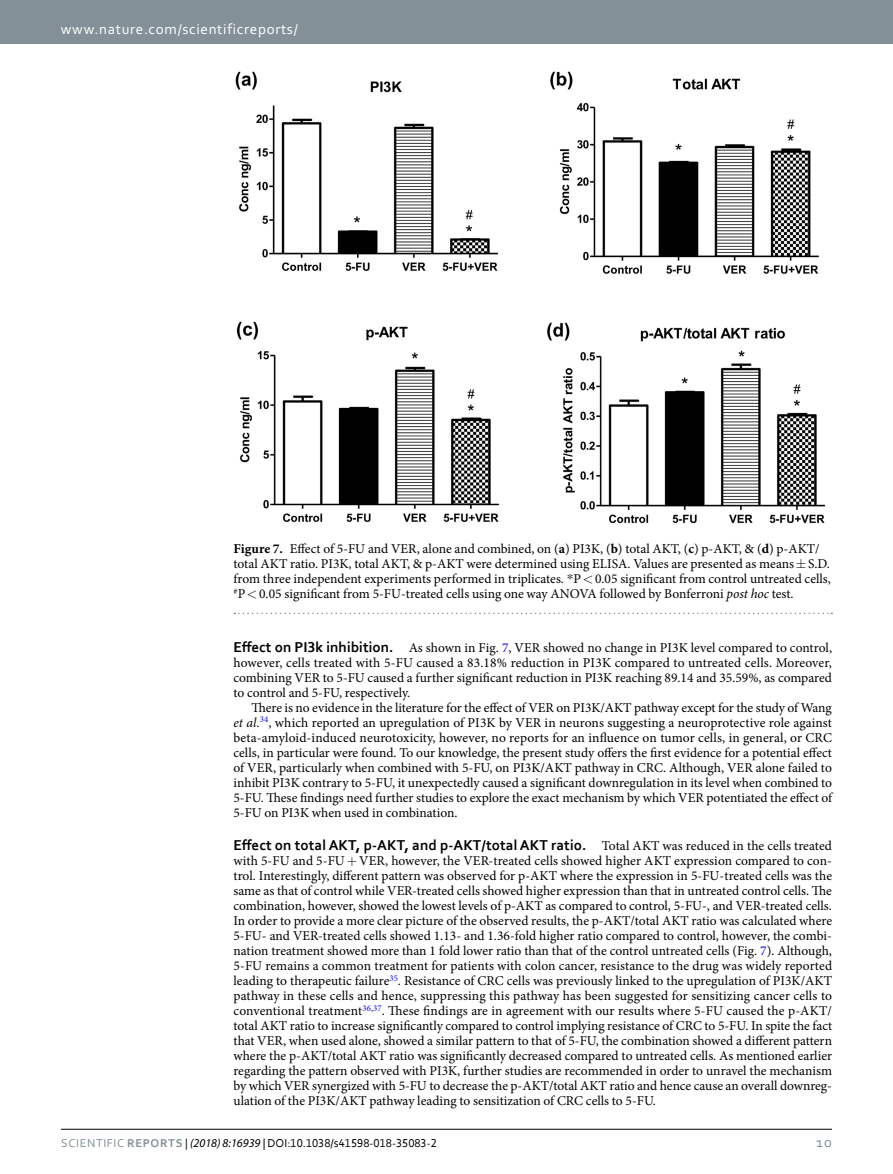
<style>
.page{position:relative;width:893px;height:1174px;background:#fff}
.page>*{position:absolute;margin:0;border:0;box-sizing:border-box;transform-origin:0 0}
.t1{font:700 15px "Corbel";letter-spacing:.005em;color:#000}
.t2{font:15px "Corbel 2";letter-spacing:.045em;color:#fff}
.t3{font:15px "Corbel 2";color:#839097}
.t4{font:13.5px/15px "Minion Pro";color:#000;text-align:justify}
.t5{font:12px "Corbel";color:#000}
.s1{font-weight:700}
.s2{font-family:"STIX General"}
.s3{font-style:italic}
.s4{font-family:"Corbel";font-weight:700;font-size:15px}
.s5{color:#00f}
.s6{font-family:"Minion Pro";font-weight:400;font-size:13.5px}
.s7{font-family:"Corbel 2";color:#839097}
.s8{font-family:"Corbel Bold 2";color:#839097}
.s9{font-family:"Corbel 2"}
.s10{font-family:"Myriad Pro";font-style:italic}
</style>
<div class="page">
<div style="left:0;top:0;width:893px;height:43px;background:#839097"></div>
<hr style="left:61px;top:1129px;width:771px;height:1px;background:#000">
<img style="left:235px;top:71px;width:591px;height:453px">
<svg style="left:234px;top:612px;width:598px;height:2px"></svg>
<p class="t2" style="left:61px;top:19px;width:238px">www.nature.com/scientificreports/</p>
<p class="t4" style="left:233px;top:541px;width:599px;text-align:left"><span class="s1">Figure 7.</span> Effect of 5-FU and VER, alone and combined, on (<span class="s1">a</span>) PI3K, (<span class="s1">b</span>) total AKT, (<span class="s1">c</span>) p-AKT, &amp; (<span class="s1">d</span>) p-AKT/ total AKT ratio. PI3K, total AKT, &amp; p-AKT were determined using ELISA. Values are presented as means S.D. from three independent experiments performed in triplicates. <span class="s2">*</span>P 0.05 significant from control untreated cells, <sup>#</sup>P 0.05 significant from 5-FU-treated cells using one way ANOVA followed by Bonferroni <span class="s3">post hoc</span> test.</p>
<p class="t4" style="left:233px;top:640px;width:600px"><span class="s4">Effect on PI3k inhibition.</span> As shown in Fig. <span class="s5">7</span>, VER showed no change in PI3K level compared to control, however, cells treated with 5-FU caused a 83.18% reduction in PI3K compared to untreated cells. Moreover, combining VER to 5-FU caused a further significant reduction in PI3K reaching 89.14 and 35.59%, as compared to control and 5-FU, respectively.</p>
<p class="t4" style="left:233px;top:700px;width:600px;text-indent:18px">There is no evidence in the literature for the effect of VER on PI3K/AKT pathway except for the study of Wang <span class="s3">et al</span>.<sup>34</sup>, which reported an upregulation of PI3K by VER in neurons suggesting a neuroprotective role against beta-amyloid-induced neurotoxicity, however, no reports for an influence on tumor cells, in general, or CRC cells, in particular were found. To our knowledge, the present study offers the first evidence for a potential effect of VER, particularly when combined with 5-FU, on PI3K/AKT pathway in CRC. Although, VER alone failed to inhibit PI3K contrary to 5-FU, it unexpectedly caused a significant downregulation in its level when combined to 5-FU. These findings need further studies to explore the exact mechanism by which VER potentiated the effect of 5-FU on PI3K when used in combination.</p>
<p class="t1" style="left:233px;top:835px;width:600px">Effect on total AKT, p-AKT, and p-AKT/total AKT ratio. <span class="s6">Total AKT was reduced in the cells treated</span></p>
<p class="t4" style="left:233px;top:853px;width:600px">with 5-FU and 5-FU VER, however, the VER-treated cells showed higher AKT expression compared to con&shy;trol. Interestingly, different pattern was observed for p-AKT where the expression in 5-FU-treated cells was the same as that of control while VER-treated cells showed higher expression than that in untreated control cells. The combination, however, showed the lowest levels of p-AKT as compared to control, 5-FU-, and VER-treated cells.<br>In order to provide a more clear picture of the observed results, the p-AKT/total AKT ratio was calculated where 5-FU- and VER-treated cells showed 1.13- and 1.36-fold higher ratio compared to control, however, the combi&shy;nation treatment showed more than 1 fold lower ratio than that of the control untreated cells (Fig. <span class="s5">7</span>). Although, 5-FU remains a common treatment for patients with colon cancer, resistance to the drug was widely reported leading to therapeutic failure<sup>35</sup>. Resistance of CRC cells was previously linked to the upregulation of PI3K/AKT pathway in these cells and hence, suppressing this pathway has been suggested for sensitizing cancer cells to conventional treatment<sup>36</sup><sup>,</sup><sup>37</sup>. These findings are in agreement with our results where 5-FU caused the p-AKT/ total AKT ratio to increase significantly compared to control implying resistance of CRC to 5-FU. In spite the fact that VER, when used alone, showed a similar pattern to that of 5-FU, the combination showed a different pattern where the p-AKT/total AKT ratio was significantly decreased compared to untreated cells. As mentioned earlier regarding the pattern observed with PI3K, further studies are recommended in order to unravel the mechanism by which VER synergized with 5-FU to decrease the p-AKT/total AKT ratio and hence cause an overall downreg&shy;ulation of the PI3K/AKT pathway leading to sensitization of CRC cells to 5-FU.</p>
<p class="t5" style="left:61px;top:1135px;width:377px"><span class="s7">SCiEnTiFiC</span> <span class="s8">REPORTS</span> <span class="s9">|</span> <span class="s10">(2018) 8:16939</span> | DOI:10.1038/s41598-018-35083-2</p>
<p class="t3" style="left:816px;top:1132px;width:17px">10</p>
</div>
